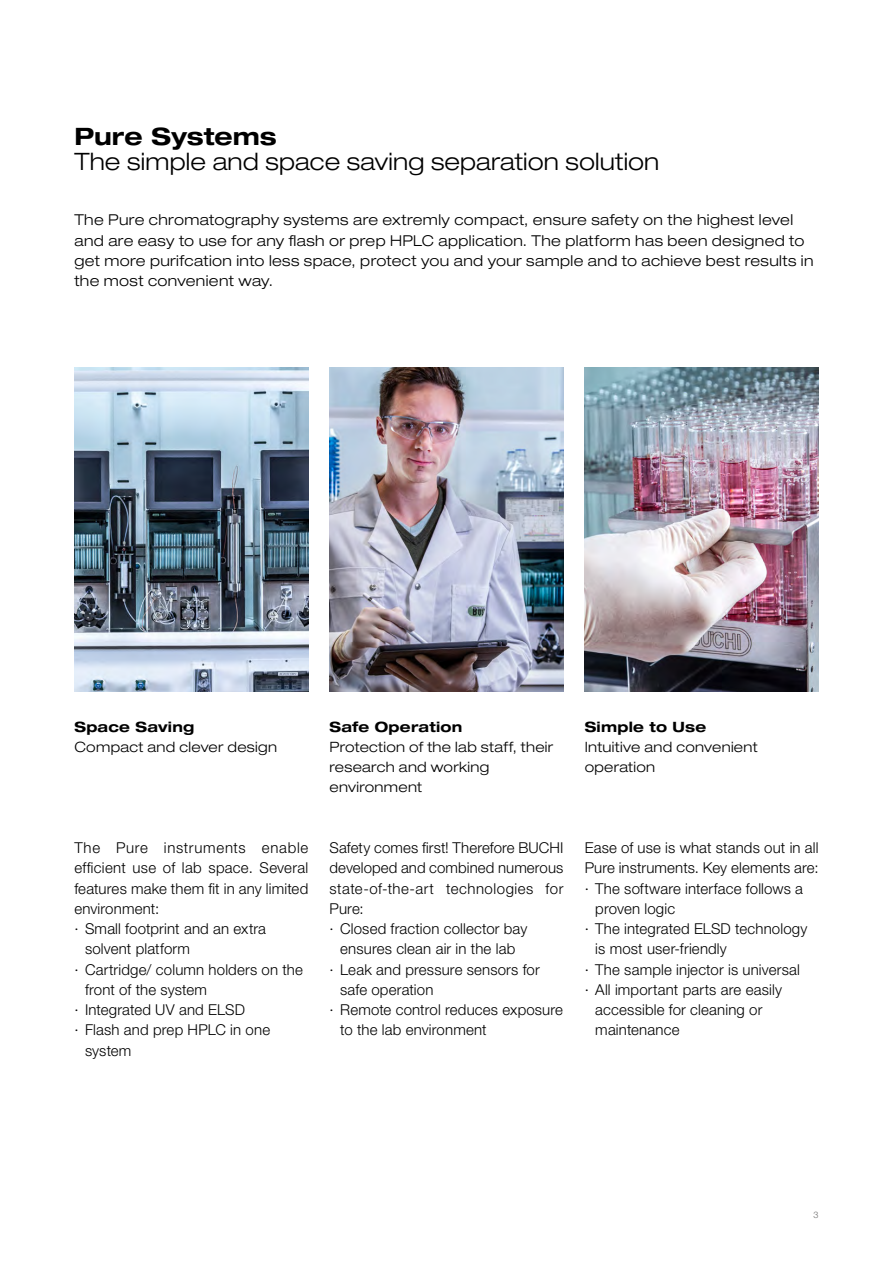
<style>
.page{position:relative;width:893px;height:1263px;background:#fff}
.page>*{position:absolute;margin:0;border:0;box-sizing:border-box;transform-origin:0 0}
.H2_Subtitle_en{font:300 expanded 24px "Helvetica Neue LT Std";letter-spacing:.005em;color:#000}
.H1_Title_en{font:700 expanded 24px "Helvetica Neue LT Std";color:#000}
.Content_Block_en{font:300 15px/20.2px "Helvetica Neue LT Std";letter-spacing:.01em;color:#000}
.Lead_en{font:300 expanded 15px/20.2px "Helvetica Neue LT Std";letter-spacing:.025em;color:#000}
.H4_Subtitle_en{font:300 expanded 14.25px/20.2px "Helvetica Neue LT Std";letter-spacing:.02em;color:#000}
.H3_Title_en{font:700 expanded 14.25px "Helvetica Neue LT Std";letter-spacing:.015em;color:#000}
.t1{font:300 9px "Helvetica Neue LT Std";color:#706f6f}
</style>
<div class="page">
<img style="left:330px;top:367px;width:233px;height:324px">
<img style="left:74px;top:367px;width:234px;height:324px">
<img style="left:585px;top:367px;width:234px;height:324px">
<p class="H1_Title_en" style="left:74px;top:121px;width:204px">Pure Systems</p>
<p class="H2_Subtitle_en" style="left:74px;top:147px;width:586px">The simple and space saving separation solution</p>
<p class="Lead_en" style="left:74px;top:210px;width:741px">The Pure chromatography systems are extremly compact, ensure safety on the highest level and are easy to use for any flash or prep HPLC application. The platform has been designed to get more purifcation into less space, protect you and your sample and to achieve best results in the most convenient way.</p>
<p class="H3_Title_en" style="left:74px;top:718px;width:121px">Space Saving</p>
<p class="H4_Subtitle_en" style="left:74px;top:737px;width:204px">Compact and clever design</p>
<p class="Content_Block_en" style="left:74px;top:837px;width:235px;text-align:justify">The Pure instruments enable efficient use of lab space. Several features make them fit in any limited environment:</p>
<p class="Content_Block_en" style="left:85px;top:918px;width:183px;text-indent:-11px">· Small footprint and an extra solvent platform</p>
<p class="Content_Block_en" style="left:85px;top:959px;width:219px;text-indent:-11px">· Cartridge/ column holders on the front of the system</p>
<p class="Content_Block_en" style="left:74px;top:999px;width:172px">· Integrated UV and ELSD</p>
<p class="Content_Block_en" style="left:85px;top:1020px;width:187px;text-indent:-11px">· Flash and prep HPLC in one system</p>
<p class="H3_Title_en" style="left:330px;top:718px;width:134px">Safe Operation</p>
<p class="H4_Subtitle_en" style="left:330px;top:737px;width:225px">Protection of the lab staff, their research and working environment</p>
<p class="Content_Block_en" style="left:330px;top:837px;width:235px;text-align:justify">Safety comes first! Therefore BUCHI developed and combined numerous state-of-the-art technologies for Pure:</p>
<p class="Content_Block_en" style="left:330px;top:918px;width:199px;text-align:center">· Closed fraction collector bay ensures clean air in the lab</p>
<p class="Content_Block_en" style="left:340px;top:959px;width:201px;text-indent:-11px">· Leak and pressure sensors for safe operation</p>
<p class="Content_Block_en" style="left:340px;top:999px;width:224px;text-indent:-11px">· Remote control reduces exposure to the lab environment</p>
<p class="H3_Title_en" style="left:585px;top:718px;width:123px">Simple to Use</p>
<p class="H4_Subtitle_en" style="left:585px;top:737px;width:175px">Intuitive and convenient operation</p>
<p class="Content_Block_en" style="left:585px;top:837px;width:235px">Ease of use is what stands out in all<br>Pure instruments. Key elements are:</p>
<p class="Content_Block_en" style="left:595px;top:878px;width:209px;text-indent:-11px">· The software interface follows a proven logic</p>
<p class="Content_Block_en" style="left:595px;top:918px;width:214px;text-indent:-11px">· The integrated ELSD technology is most user-friendly</p>
<p class="Content_Block_en" style="left:585px;top:959px;width:217px">· The sample injector is universal</p>
<p class="Content_Block_en" style="left:595px;top:979px;width:188px;text-indent:-11px">· All important parts are easily accessible for cleaning or maintenance</p>
<p class="t1" style="left:813px;top:1209px;width:7px">3</p>
</div>
